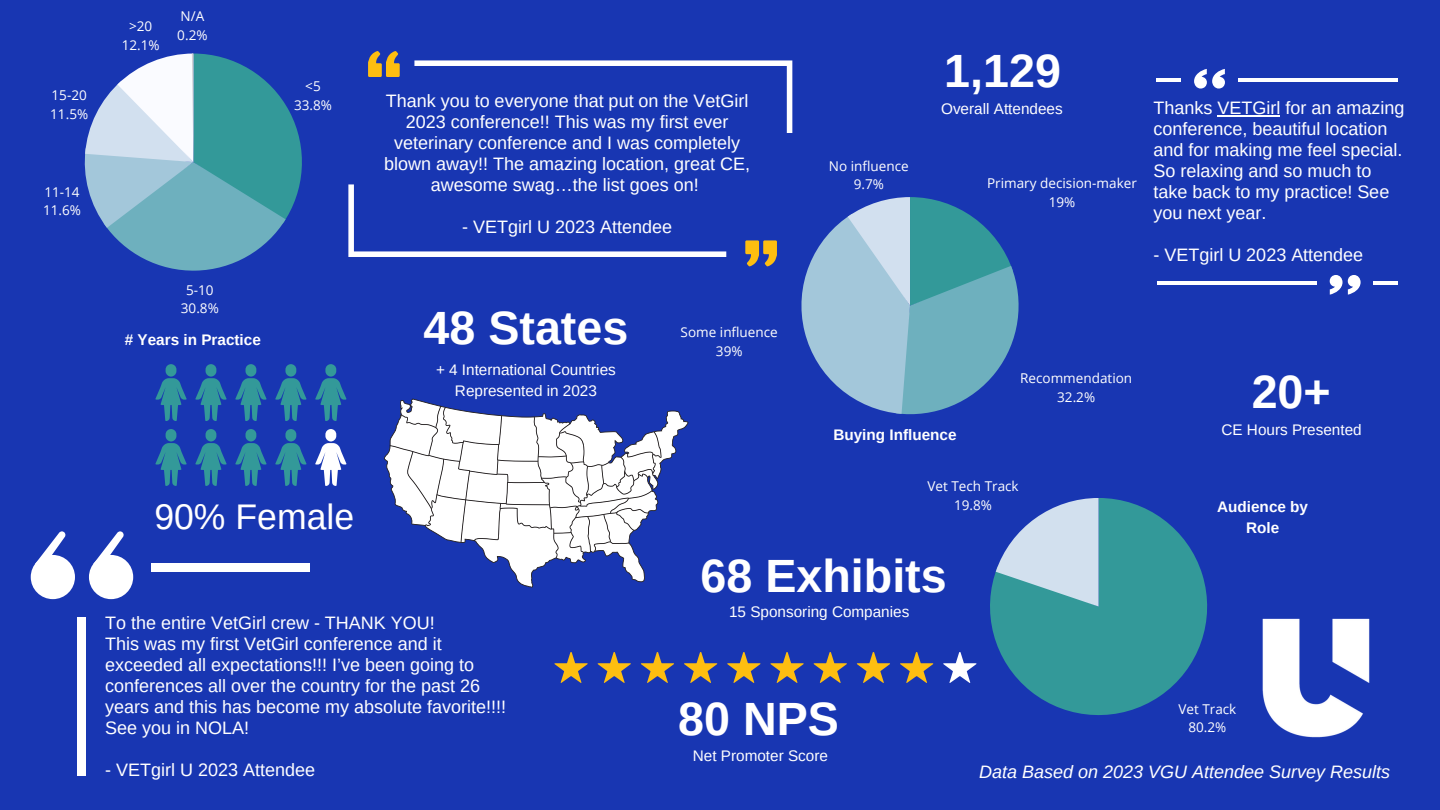
<style>
.page{position:relative;width:1440px;height:810px;background:#1836b2}
.page>*{position:absolute;margin:0;border:0;box-sizing:border-box;transform-origin:0 0}
.t1{font:700 46.6px "Arimo";color:#fff}
.t2{font:35.6px "Arimo";color:#fff}
.t3{font:18px/21px "Arimo";color:#fff}
.t4{font:italic 18px "Arimo";color:#fff}
.t5{font:15.3px "Arimo";color:#fff}
.t6{font:700 15.3px "Arimo";color:#fff}
.t7{font:13.5px "Open Sans";color:#fff}
</style>
<div class="page">
<svg style="left:554px;top:652px;width:380px;height:31px"></svg>
<svg style="left:943px;top:652px;width:33px;height:31px"></svg>
<svg style="left:990px;top:498px;width:217px;height:217px;fill:#399"></svg>
<svg style="left:996px;top:498px;width:103px;height:109px"></svg>
<svg style="left:85px;top:54px;width:217px;height:217px"></svg>
<svg style="left:155px;top:364px;width:192px;height:57px"></svg>
<svg style="left:315px;top:429px;width:32px;height:57px"></svg>
<div style="left:89px;top:555px;width:44px;height:44px;background:#fff;border-radius:50%"></div>
<svg style="left:93px;top:531px;width:32px;height:33px"></svg>
<div style="left:31px;top:555px;width:44px;height:44px;background:#fff;border-radius:50%"></div>
<svg style="left:35px;top:531px;width:31px;height:33px"></svg>
<div style="left:78px;top:617px;width:8px;height:158px;background:#fff"></div>
<div style="left:151px;top:563px;width:159px;height:8px;background:#fff"></div>
<svg style="left:1194px;top:69px;width:31px;height:20px"></svg>
<hr style="left:1157px;top:79px;width:24px;height:3px;background:#fff">
<hr style="left:1238px;top:79px;width:160px;height:3px;background:#fff">
<svg style="left:1330px;top:275px;width:31px;height:20px"></svg>
<hr style="left:1374px;top:282px;width:24px;height:3px;background:#fff">
<hr style="left:1157px;top:282px;width:159px;height:3px;background:#fff">
<svg style="left:368px;top:51px;width:32px;height:26px"></svg>
<svg style="left:745px;top:240px;width:32px;height:26px"></svg>
<svg style="left:414px;top:60px;width:378px;height:73px"></svg>
<svg style="left:348px;top:184px;width:378px;height:73px"></svg>
<svg style="left:384px;top:399px;width:305px;height:189px"></svg>
<hr style="left:1217px;top:115px;width:63px;height:2px;background:#fff">
<img style="left:1262px;top:618px;width:108px;height:120px">
<svg style="left:801px;top:197px;width:218px;height:217px"></svg>
<p class="t7" style="left:52px;top:85px;width:37px">15-20</p>
<p class="t7" style="left:50px;top:104px;width:39px">11.5%</p>
<p class="t7" style="left:44px;top:182px;width:37px">11-14</p>
<p class="t7" style="left:43px;top:201px;width:39px">11.6%</p>
<p class="t7" style="left:129px;top:17px;width:25px">&gt;20</p>
<p class="t7" style="left:122px;top:36px;width:39px">12.1%</p>
<p class="t7" style="left:181px;top:6px;width:25px">N/A</p>
<p class="t7" style="left:177px;top:25px;width:32px">0.2%</p>
<p class="t7" style="left:305px;top:77px;width:17px">&lt;5</p>
<p class="t7" style="left:294px;top:96px;width:39px">33.8%</p>
<p class="t7" style="left:186px;top:280px;width:29px">5-10</p>
<p class="t7" style="left:181px;top:299px;width:39px">30.8%</p>
<p class="t6" style="left:125px;top:331px;width:138px"># Years in Practice</p>
<p class="t3" style="left:384px;top:90px;width:367px;text-align:center">Thank you to everyone that put on the VetGirl 2023 conference!! This was my first ever veterinary conference and I was completely blown away!! The amazing location, great CE, awesome swag…the list goes on!</p>
<p class="t3" style="left:462px;top:216px;width:211px">- VETgirl U 2023 Attendee</p>
<p class="t1" style="left:424px;top:301px;width:206px">48 States</p>
<p class="t5" style="left:436px;top:361px;width:181px">+ 4 International Countries</p>
<p class="t5" style="left:455px;top:382px;width:143px">Represented in 2023</p>
<p class="t7" style="left:681px;top:323px;width:99px">Some influence</p>
<p class="t7" style="left:716px;top:342px;width:28px">39%</p>
<p class="t2" style="left:154px;top:497px;width:201px">90% Female</p>
<p class="t7" style="left:829px;top:156px;width:81px">No influence</p>
<p class="t7" style="left:854px;top:175px;width:32px">9.7%</p>
<p class="t1" style="left:944px;top:45px;width:118px">1,129</p>
<p class="t5" style="left:941px;top:100px;width:123px">Overall Attendees</p>
<p class="t7" style="left:987px;top:174px;width:151px">Primary decision-maker</p>
<p class="t7" style="left:1049px;top:192px;width:28px">19%</p>
<p class="t3" style="left:1153px;top:97px;width:253px">Thanks VETGirl for an amazing conference, beautiful location and for making me feel special.<br>So relaxing and so much to take back to my practice! See you next year.</p>
<p class="t3" style="left:1153px;top:244px;width:211px">- VETgirl U 2023 Attendee</p>
<p class="t6" style="left:833px;top:426px;width:125px">Buying Influence</p>
<p class="t7" style="left:1020px;top:368px;width:114px">Recommendation</p>
<p class="t7" style="left:1057px;top:387px;width:39px">32.2%</p>
<p class="t7" style="left:927px;top:477px;width:93px">Vet Tech Track</p>
<p class="t7" style="left:954px;top:495px;width:39px">19.8%</p>
<p class="t1" style="left:1252px;top:365px;width:81px">20+</p>
<p class="t5" style="left:1221px;top:421px;width:142px">CE Hours Presented</p>
<p class="t6" style="left:1217px;top:498px;width:92px">Audience by</p>
<p class="t6" style="left:1246px;top:519px;width:35px">Role</p>
<p class="t3" style="left:105px;top:613px;width:331px">To the entire VetGirl crew - THANK YOU!</p>
<p class="t3" style="left:105px;top:634px;width:402px">This was my first VetGirl conference and it exceeded all expectations!!! I’ve been going to conferences all over the country for the past 26 years and this has become my absolute favorite!!!!<br>See you in NOLA!</p>
<p class="t3" style="left:105px;top:760px;width:211px">- VETgirl U 2023 Attendee</p>
<p class="t1" style="left:701px;top:550px;width:248px">68 Exhibits</p>
<p class="t5" style="left:729px;top:603px;width:182px">15 Sponsoring Companies</p>
<p class="t1" style="left:678px;top:693px;width:162px">80 NPS</p>
<p class="t7" style="left:1178px;top:699px;width:59px">Vet Track</p>
<p class="t7" style="left:1188px;top:718px;width:39px">80.2%</p>
<p class="t5" style="left:693px;top:747px;width:137px">Net Promoter Score</p>
<p class="t4" style="left:979px;top:761px;width:412px">Data Based on 2023 VGU Attendee Survey Results</p>
</div>
